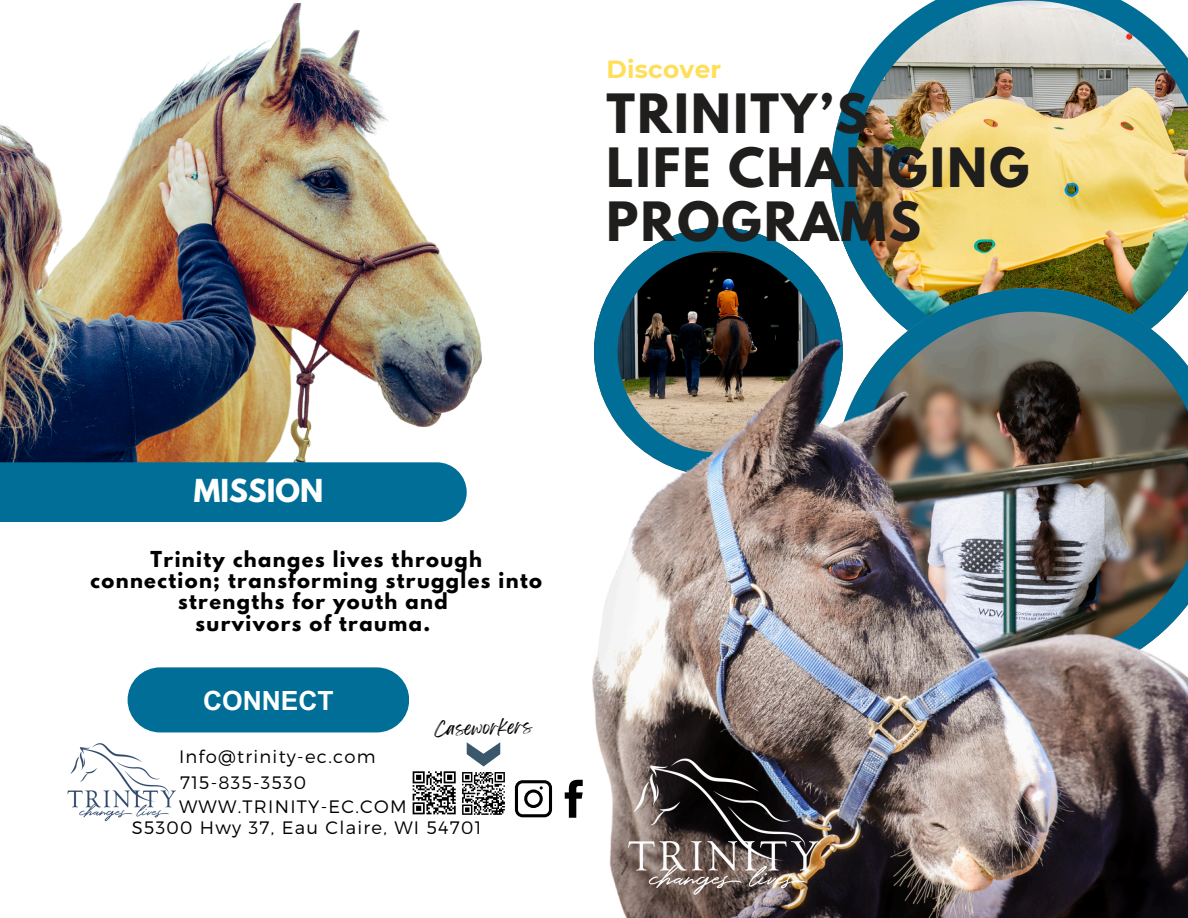
<style>
.page{position:relative;width:1188px;height:918px;background:#fff}
.page>*{position:absolute;margin:0;border:0;box-sizing:border-box;transform-origin:0 0}
.t1{font:700 48px/54px "League Spartan";letter-spacing:.05em;color:#201d1d}
.t2{font:700 28.05px "League Spartan";color:#fff}
.t3{font:700 26.4px "Arial Unicode MS";color:#fff}
.t4{font:700 24.75px "Montserrat";letter-spacing:.01em;color:#ffde59}
.t5{font:700 19.5px/21.3px "League Spartan";letter-spacing:.07em;color:#000;text-align:center}
.t6{font:300 18px "Montserrat";letter-spacing:.07em;color:#000}
.t7{font:16.5px "Feeling Passionate";color:#000}
</style>
<div class="page">
<img style="left:0;top:3px;width:482px;height:459px">
<svg style="left:515px;top:780px;width:37px;height:37px"></svg>
<svg style="left:595px;top:227px;width:236px;height:110px"></svg>
<img style="left:831px;top:0;width:357px;height:337px">
<svg style="left:833px;top:288px;width:355px;height:49px"></svg>
<div style="left:409px;top:768px;width:50px;height:50px;background:linear-gradient(to right,#fff,#fff)"></div>
<div style="left:128px;top:667px;width:281px;height:65px;background:#006e96;border-radius:33px"></div>
<img style="left:67px;top:743px;width:109px;height:79px">
<img style="left:566px;top:337px;width:622px;height:581px">
<img style="left:614px;top:750px;width:217px;height:152px">
<div style="left:0;top:462px;width:467px;height:60px;background:#006e96"></div>
<svg style="left:413px;top:742px;width:92px;height:74px"></svg>
<p class="t4" style="left:606px;top:54px;width:116px">Discover</p>
<h6 class="t1" style="left:606px;top:92px;width:424px">TRINITY’S<br>LIFE CHANGING<br>PROGRAMS</h6>
<p class="t2" style="left:194px;top:477px;width:131px">MISSION</p>
<p class="t5" style="left:91px;top:551px;width:453px">Trinity changes lives through connection; transforming struggles into strengths for youth and<br>survivors of trauma.</p>
<p class="t3" style="left:203px;top:682px;width:132px">CONNECT</p>
<h6 class="t6" style="left:179px;top:745px;width:198px">Info@trinity-ec.com</h6>
<h3 class="t6" style="left:180px;top:771px;width:128px">715-835-3530</h3>
<h2 class="t6" style="left:179px;top:795px;width:229px">WWW.TRINITY-EC.COM</h2>
<h1 class="t7" style="left:434px;top:716px;width:99px;rotate:-2deg">Caseworkers</h1>
<p class="t6" style="left:132px;top:816px;width:351px">S5300 Hwy 37, Eau Claire, WI 54701</p>
</div>
